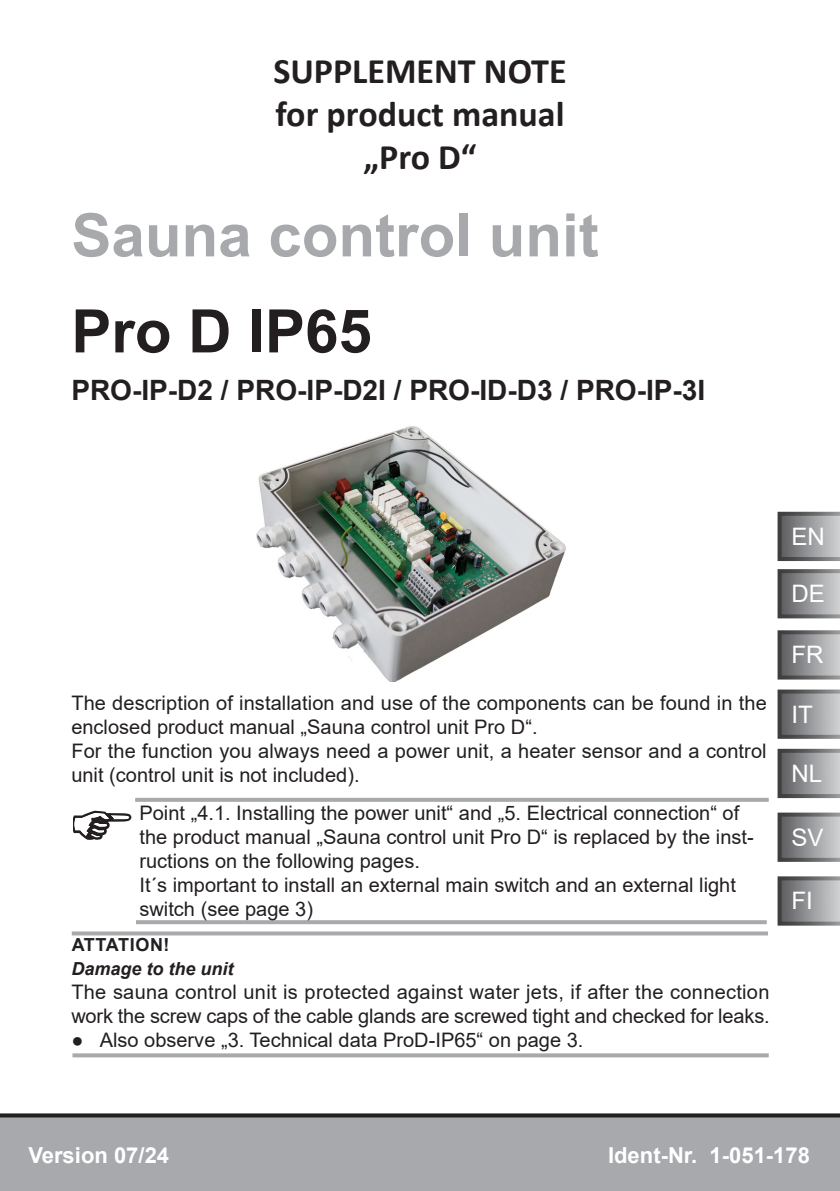
<style>
.page{position:relative;width:840px;height:1191px;background:#fff}
.page>*{position:absolute;margin:0;border:0;box-sizing:border-box;transform-origin:0 0}
.Titel{font:700 60px "Arial";color:#a8a9ad}
.Titel-2{font:700 60px "Arial";color:#231f20}
.t1{font:700 36px "Calibri";color:#231f20}
.Titel-3{font:700 28px "Arial";color:#231f20}
.t2{font:24px "Arial";color:#fff}
.t3{font:700 22px "Arial";color:#fff}
.Tipp{font:20px/24px "Arial";color:#231f20}
.Aufzählung{font:20px/24px "Arial";letter-spacing:.015em;color:#231f20}
.Art_und_Quelle_der_Gefahr{font:italic 700 18px "Arial";color:#231f20}
.Signalwort{font:700 18px "Arial";letter-spacing:.035em;color:#231f20}
</style>
<div class="page">
<div style="left:0;top:1117px;width:839px;height:74px;background:#a8a9ad"></div>
<svg style="left:0;top:1113px;width:839px;height:4px;background:#3a3637"></svg>
<svg style="left:777px;top:512px;width:62px;height:49px;background:#8b8c8e"></svg>
<svg style="left:777px;top:569px;width:62px;height:49px;background:#8b8c8e"></svg>
<svg style="left:777px;top:630px;width:62px;height:49px;background:#8c8c8f"></svg>
<svg style="left:777px;top:689px;width:62px;height:50px;background:#8c8d8f"></svg>
<svg style="left:777px;top:749px;width:62px;height:49px;background:#8b8c8e"></svg>
<svg style="left:777px;top:812px;width:62px;height:50px;background:#8c8d8f"></svg>
<svg style="left:777px;top:876px;width:62px;height:49px;background:#8c8d8f"></svg>
<svg style="left:73px;top:810px;width:58px;height:30px"></svg>
<svg style="left:135px;top:798px;width:633px;height:4px;background:#abacb0"></svg>
<svg style="left:136px;top:920px;width:630px;height:4px;background:#acadb1"></svg>
<img style="left:256px;top:426px;width:310px;height:256px">
<svg style="left:72px;top:1053px;width:696px;height:4px;background:#b0b1b4"></svg>
<svg style="left:72px;top:931px;width:695px;height:4px;background:#b2b3b6"></svg>
<p class="t1" style="left:273px;top:45px;width:294px">SUPPLEMENT NOTE</p>
<p class="t1" style="left:275px;top:89px;width:290px">for product manual</p>
<p class="t1" style="left:363px;top:132px;width:114px">„Pro D“</p>
<p class="Titel" style="left:71px;top:193px;width:528px">Sauna control unit</p>
<p class="Titel-2" style="left:71px;top:289px;width:302px">Pro D IP65</p>
<p class="Titel-3" style="left:71px;top:371px;width:635px">PRO-IP-D2 / PRO-IP-D2I / PRO-ID-D3 / PRO-IP-3I</p>
<p class="Tipp" style="left:71px;top:691px;width:696px">The description of installation and use of the components can be found in the enclosed product manual „Sauna control unit Pro D“.</p>
<p class="Tipp" style="left:71px;top:739px;width:696px">For the function you always need a power unit, a heater sensor and a control unit (control unit is not included).</p>
<p class="Tipp" style="left:139px;top:800px;width:615px">Point „4.1. Installing the power unit“ and „5. Electrical connection“ of the product manual „Sauna control unit Pro D“ is replaced by the inst&shy;ructions on the following pages.</p>
<p class="Tipp" style="left:139px;top:872px;width:597px">It´s important to install an external main switch and an external light switch (see page 3)</p>
<p class="Signalwort" style="left:72px;top:932px;width:99px">ATTATION!</p>
<p class="Art_und_Quelle_der_Gefahr" style="left:71px;top:957px;width:164px">Damage to the unit</p>
<p class="Aufzählung" style="left:71px;top:980px;width:699px">The sauna control unit is protected against water jets, if after the connection work the screw caps of the cable glands are screwed tight and checked for leaks.</p>
<p class="Tipp" style="left:71px;top:1028px;width:513px">● Also observe „3. Technical data ProD-IP65“ on page 3.</p>
<p class="t2" style="left:791px;top:520px;width:35px">EN</p>
<p class="t2" style="left:791px;top:577px;width:35px">DE</p>
<p class="t2" style="left:791px;top:638px;width:34px">FR</p>
<p class="t2" style="left:791px;top:697px;width:23px">IT</p>
<p class="t2" style="left:791px;top:757px;width:32px">NL</p>
<p class="t2" style="left:791px;top:820px;width:34px">SV</p>
<p class="t2" style="left:791px;top:884px;width:23px">FI</p>
<p class="t3" style="left:28px;top:1140px;width:142px">Version 07/24</p>
<p class="t3" style="left:607px;top:1140px;width:203px">Ident-Nr. 1-051-178</p>
</div>
